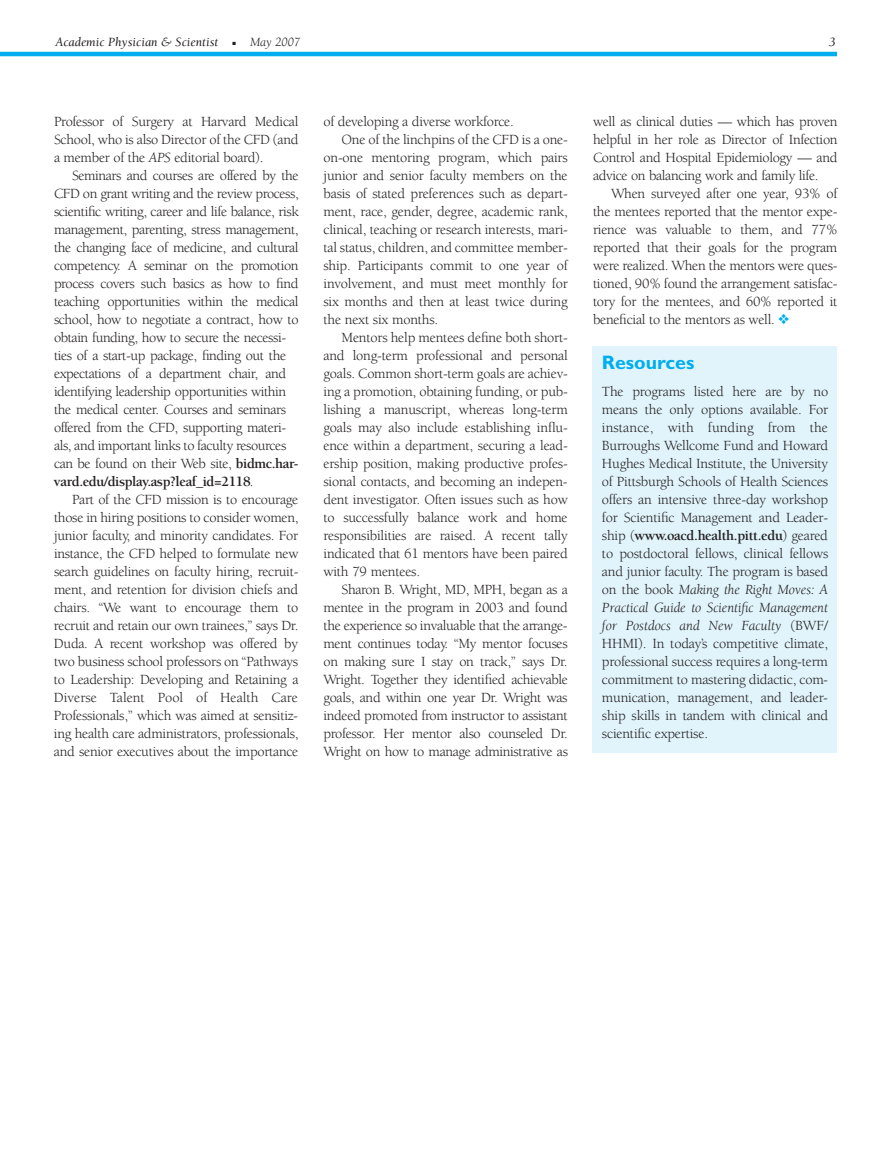
<style>
.page{position:relative;width:891px;height:1175px;background:#fff}
.page>*{position:absolute;margin:0;border:0;box-sizing:border-box;transform-origin:0 0}
.t1{font:700 19.5px "Gill Sans";color:#00aeef}
.t2{font:14.4px/18px "Berkeley";letter-spacing:-.02em;color:#231f20;text-align:justify}
.t3{font:italic 12.9px "Berkeley";color:#231f20}
.t4{font:italic 12.9px "Berkeley";color:#231f20}
.s1{font-style:italic}
.s2{font-weight:700}
.s3{color:#00aeef}
</style>
<div class="page">
<hr style="left:0;top:52px;width:837px;height:4px;background:#00aeef">
<div style="left:593px;top:346px;width:244px;height:406px;background:#e1f4fc"></div>
<p class="t3" style="left:56px;top:35px;width:164px">Academic Physician &amp; Scientist</p>
<p class="t4" style="left:232px;top:35px;width:69px">■ May 2007</p>
<p class="t3" style="left:829px;top:35px;width:8px">3</p>
<p class="t2" style="left:54px;top:113px;width:246px">Professor of Surgery at Harvard Medical School, who is also Director of the CFD (and a member of the <span class="s1">APS</span> editorial board).</p>
<p class="t2" style="left:54px;top:167px;width:246px;text-align:left;text-indent:18px">Seminars and courses are offered by the CFD on grant writing and the review process, scientific writing, career and life balance, risk management, parenting, stress management, the changing face of medicine, and cultural competency. A seminar on the promotion process covers such basics as how to find teaching opportunities within the medical school, how to negotiate a contract, how to obtain funding, how to secure the necessi&shy;ties of a start-up package, finding out the expectations of a department chair, and identifying leadership opportunities within the medical center. Courses and seminars offered from the CFD, supporting materi&shy;als, and important links to faculty resources can be found on their Web site, <span class="s2">bidmc.har&shy;vard.edu/display.asp?leaf_id=2118</span>.</p>
<p class="t2" style="left:54px;top:491px;width:246px;text-indent:18px">Part of the CFD mission is to encourage those in hiring positions to consider women, junior faculty, and minority candidates. For instance, the CFD helped to formulate new search guidelines on faculty hiring, recruit&shy;ment, and retention for division chiefs and chairs. “We want to encourage them to recruit and retain our own trainees,” says Dr.<br>Duda. A recent workshop was offered by two business school professors on “Pathways to Leadership: Developing and Retaining a Diverse Talent Pool of Health Care Professionals,” which was aimed at sensitiz&shy;ing health care administrators, professionals, and senior executives about the importance</p>
<p class="t2" style="left:323px;top:113px;width:192px">of developing a diverse workforce.</p>
<p class="t2" style="left:341px;top:131px;width:228px">One of the linchpins of the CFD is a one-</p>
<p class="t2" style="left:323px;top:149px;width:246px">on-one mentoring program, which pairs</p>
<p class="t2" style="left:323px;top:167px;width:246px">junior and senior faculty members on the</p>
<p class="t2" style="left:323px;top:185px;width:246px">basis of stated preferences such as depart-</p>
<p class="t2" style="left:323px;top:203px;width:246px">ment, race, gender, degree, academic rank,</p>
<p class="t2" style="left:323px;top:221px;width:246px">clinical, teaching or research interests, mari-</p>
<p class="t2" style="left:323px;top:239px;width:246px">tal status, children, and committee member-</p>
<p class="t2" style="left:323px;top:257px;width:246px">ship. Participants commit to one year of</p>
<p class="t2" style="left:323px;top:275px;width:246px">involvement, and must meet monthly for</p>
<p class="t2" style="left:323px;top:293px;width:246px">six months and then at least twice during</p>
<p class="t2" style="left:323px;top:311px;width:116px">the next six months.</p>
<p class="t2" style="left:341px;top:329px;width:228px">Mentors help mentees define both short-</p>
<p class="t2" style="left:323px;top:347px;width:246px">and long-term professional and personal</p>
<p class="t2" style="left:323px;top:365px;width:246px">goals. Common short-term goals are achiev-</p>
<p class="t2" style="left:323px;top:383px;width:246px">ing a promotion, obtaining funding, or pub-</p>
<p class="t2" style="left:323px;top:401px;width:246px">lishing a manuscript, whereas long-term</p>
<p class="t2" style="left:323px;top:419px;width:246px">goals may also include establishing influ-</p>
<p class="t2" style="left:323px;top:437px;width:246px">ence within a department, securing a lead-</p>
<p class="t2" style="left:323px;top:455px;width:246px">ership position, making productive profes-</p>
<p class="t2" style="left:323px;top:473px;width:246px">sional contacts, and becoming an indepen-</p>
<p class="t2" style="left:323px;top:491px;width:246px">dent investigator. Often issues such as how</p>
<p class="t2" style="left:323px;top:509px;width:246px">to successfully balance work and home</p>
<p class="t2" style="left:323px;top:527px;width:246px">responsibilities are raised. A recent tally</p>
<p class="t2" style="left:323px;top:545px;width:246px">indicated that 61 mentors have been paired</p>
<p class="t2" style="left:323px;top:563px;width:98px">with 79 mentees.</p>
<p class="t2" style="left:341px;top:581px;width:228px">Sharon B. Wright, MD, MPH, began as a</p>
<p class="t2" style="left:324px;top:599px;width:246px">mentee in the program in 2003 and found</p>
<p class="t2" style="left:324px;top:617px;width:246px">the experience so invaluable that the arrange-</p>
<p class="t2" style="left:324px;top:635px;width:246px">ment continues today. “My mentor focuses</p>
<p class="t2" style="left:323px;top:653px;width:246px">on making sure I stay on track,” says Dr.</p>
<p class="t2" style="left:324px;top:671px;width:246px">Wright. Together they identified achievable</p>
<p class="t2" style="left:324px;top:689px;width:246px">goals, and within one year Dr. Wright was</p>
<p class="t2" style="left:323px;top:707px;width:246px">indeed promoted from instructor to assistant</p>
<p class="t2" style="left:324px;top:725px;width:246px">professor. Her mentor also counseled Dr.</p>
<p class="t2" style="left:324px;top:743px;width:246px">Wright on how to manage administrative as</p>
<p class="t2" style="left:593px;top:113px;width:246px">well as clinical duties — which has proven helpful in her role as Director of Infection Control and Hospital Epidemiology — and advice on balancing work and family life.</p>
<p class="t2" style="left:593px;top:185px;width:246px;text-indent:18px">When surveyed after one year, 93% of the mentees reported that the mentor expe&shy;rience was valuable to them, and 77% reported that their goals for the program were realized. When the mentors were ques&shy;tioned, 90% found the arrangement satisfac&shy;tory for the mentees, and 60% reported it beneficial to the mentors as well. <span class="s3">❖</span></p>
<h1 class="t1" style="left:602px;top:351px;width:94px">Resources</h1>
<p class="t2" style="left:602px;top:383px;width:228px">The programs listed here are by no means the only options available. For instance, with funding from the Burroughs Wellcome Fund and Howard Hughes Medical Institute, the University of Pittsburgh Schools of Health Sciences offers an intensive three-day workshop for Scientific Management and Leader&shy;ship (<span class="s2">www.oacd.health.pitt.edu</span>) geared to postdoctoral fellows, clinical fellows and junior faculty. The program is based on the book <span class="s1">Making the Right Moves: A Practical Guide to Scientific Management for Postdocs and New Faculty</span> (BWF/ HHMI). In today’s competitive climate, professional success requires a long-term commitment to mastering didactic, com&shy;munication, management, and leader&shy;ship skills in tandem with clinical and scientific expertise.</p>
</div>
